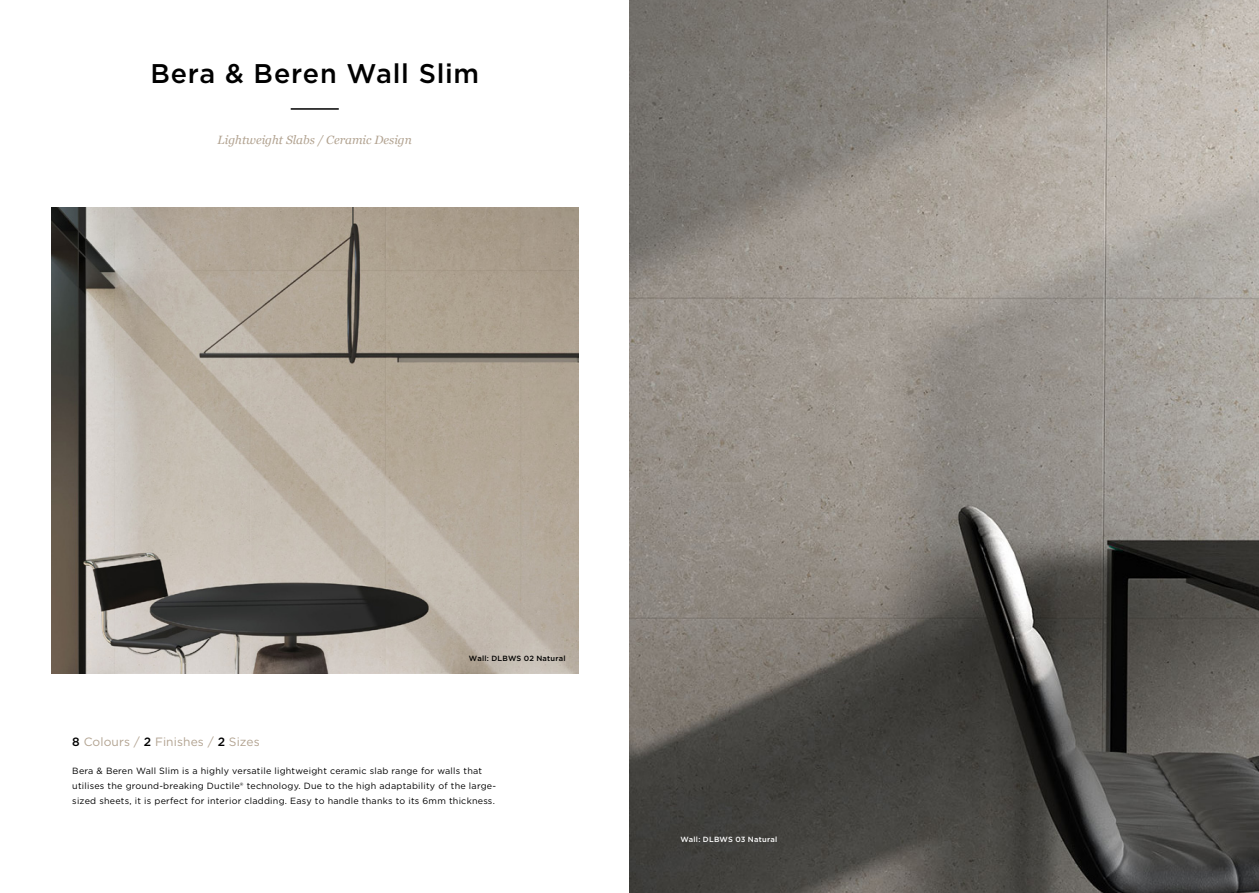
<style>
.page{position:relative;width:1259px;height:893px;background:#fff}
.page>*{position:absolute;margin:0;border:0;box-sizing:border-box;transform-origin:0 0}
.t1{font:500 27px "Gotham";letter-spacing:.03em;color:#000}
.hero_PF_serif_title{font:italic 12px "Georgia";color:#b2a391}
.t2{font:12px "Gotham";letter-spacing:.01em;color:#b2a391}
.hero_PF_serif_title-2{font:9px/15px "Gotham";letter-spacing:.025em;color:#000}
.t3{font:500 7.5px "Gotham";letter-spacing:.03em;color:#000}
.t4{font:500 7.5px "Gotham";letter-spacing:.03em;color:#fff}
.s1{font-weight:500;color:#000}
</style>
<div class="page">
<hr style="left:291px;top:108px;width:48px;height:2px;background:#000">
<img style="left:629px;top:0;width:630px;height:893px">
<img style="left:51px;top:207px;width:527px;height:467px">
<p class="t1" style="left:150px;top:55px;width:330px">Bera &amp; Beren Wall Slim</p>
<p class="hero_PF_serif_title" style="left:218px;top:132px;width:196px">Lightweight Slabs / Ceramic Design</p>
<p class="t3" style="left:469px;top:654px;width:98px">Wall: DLBWS 02 Natural</p>
<p class="t2" style="left:72px;top:734px;width:189px"><span class="s1">8</span> Colours / <span class="s1">2</span> Finishes / <span class="s1">2</span> Sizes</p>
<p class="hero_PF_serif_title-2" style="left:72px;top:763px;width:425px">Bera &amp; Beren Wall Slim is a highly versatile lightweight ceramic slab range for walls that utilises the ground-breaking Ductile® technology. Due to the high adaptability of the large&shy;sized sheets, it is perfect for interior cladding. Easy to handle thanks to its 6mm thickness.</p>
<p class="t4" style="left:680px;top:834px;width:98px">Wall: DLBWS 03 Natural</p>
</div>
